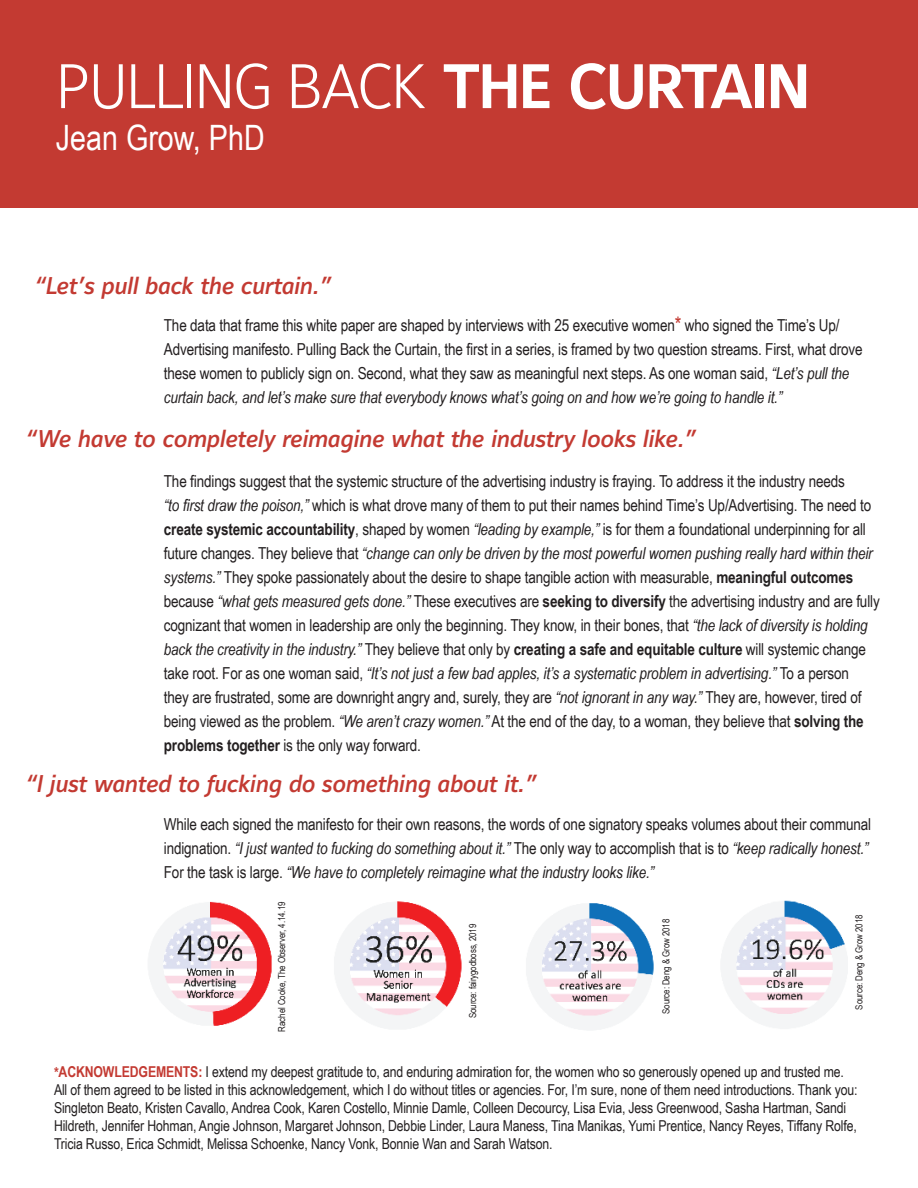
<style>
.page{position:relative;width:918px;height:1188px;background:#fff}
.page>*{position:absolute;margin:0;border:0;box-sizing:border-box;transform-origin:0 0}
.t1{font:300 62.1px "Maurea";letter-spacing:-.03em;color:#fff}
.t2{font:34.95px "Arial Narrow";color:#fff}
.t3{font:italic 500 24px "Maurea";letter-spacing:-.02em;color:#c33a32}
.t4{font:16.5px/24px "Arial Narrow";letter-spacing:-.01em;color:#231f20}
.t5{font:15px/18px "Arial Narrow";letter-spacing:-.01em;color:#231f20}
.t6{font:9.75px "Arial Narrow";letter-spacing:-.01em;color:#231f20}
.s1{font-family:"Maurea Bold Tf";font-weight:400}
.s2{font-size:21px;color:#c33a32}
.s3{font-style:italic}
.s4{font-weight:700}
.s5{font-weight:700;color:#c33a32}
</style>
<div class="page">
<div style="left:0;top:0;width:918px;height:208px;background:#c33a32"></div>
<img style="left:148px;top:901px;width:124px;height:125px">
<img style="left:334px;top:901px;width:128px;height:128px">
<img style="left:526px;top:903px;width:128px;height:127px">
<img style="left:721px;top:900px;width:127px;height:129px">
<div style="left:134px;top:887px;width:30px;height:27px;background:#fff"></div>
<h1 class="t1" style="left:56px;top:52px;width:756px">PULLING BACK <span class="s1">THE CURTAIN</span></h1>
<h2 class="t2" style="left:56px;top:112px;width:210px">Jean Grow, PhD</h2>
<h3 class="t3" style="left:33px;top:272px;width:298px">“Let’s pull back the curtain.”</h3>
<p class="t4" style="left:164px;top:312px;width:700px">The data that frame this white paper are shaped by interviews with 25 executive women<span class="s2">*</span> who signed the Time’s Up/ Advertising manifesto. Pulling Back the Curtain, the first in a series, is framed by two question streams. First, what drove these women to publicly sign on. Second, what they saw as meaningful next steps. As one woman said, <span class="s3">“Let’s pull the curtain back, and let’s make sure that everybody knows what’s going on and how we’re going to handle it.”</span></p>
<h3 class="t3" style="left:24px;top:426px;width:672px">“We have to completely reimagine what the industry looks like.”</h3>
<p class="t4" style="left:164px;top:468px;width:717px">The findings suggest that the systemic structure of the advertising industry is fraying. To address it the industry needs<br><span class="s3">“to first draw the poison,”</span> which is what drove many of them to put their names behind Time’s Up/Advertising. The need to <span class="s4">create systemic accountability</span>, shaped by women <span class="s3">“leading by example,”</span> is for them a foundational underpinning for all future changes. They believe that <span class="s3">“change can only be driven by the most powerful women pushing really hard within their systems.”</span> They spoke passionately about the desire to shape tangible action with measurable, <span class="s4">meaningful outcomes </span>because <span class="s3">“what gets measured gets done.”</span> These executives are <span class="s4">seeking to diversify</span> the advertising industry and are fully cognizant that women in leadership are only the beginning. They know, in their bones, that <span class="s3">“the lack of diversity is holding back the creativity in the industry.”</span> They believe that only by <span class="s4">creating a safe and equitable culture</span> will systemic change take root. For as one woman said, <span class="s3">“It’s not just a few bad apples, it’s a systematic problem in advertising.”</span> To a person<br>they are frustrated, some are downright angry and, surely, they are <span class="s3">“not ignorant in any way.”</span> They are, however, tired of being viewed as the problem. <span class="s3">“We aren’t crazy women.”</span> At the end of the day, to a woman, they believe that <span class="s4">solving the problems together</span> is the only way forward.</p>
<h3 class="t3" style="left:24px;top:770px;width:513px">“I just wanted to fucking do something about it.”</h3>
<p class="t4" style="left:164px;top:812px;width:709px">While each signed the manifesto for their own reasons, the words of one signatory speaks volumes about their communal indignation. <span class="s3">“I just wanted to fucking do something about it.”</span> The only way to accomplish that is to <span class="s3">“keep radically honest.”<br></span>For the task is large. <span class="s3">“We have to completely reimagine what the industry looks like.”</span></p>
<p class="t6" style="left:274px;top:1032px;width:131px;rotate:-90deg">Rachel Cooke, The Observer, 4.14.19</p>
<p class="t6" style="left:465px;top:1018px;width:96px;rotate:-90deg">Source: fairygodboss, 2019</p>
<p class="t6" style="left:659px;top:1014px;width:96px;rotate:-90deg">Source: Deng &amp; Grow 2018</p>
<p class="t6" style="left:852px;top:1010px;width:96px;rotate:-90deg">Source: Deng &amp; Grow 2018</p>
<p class="t5" style="left:54px;top:1062px;width:805px"><span class="s5">*ACKNOWLEDGEMENTS:</span> I extend my deepest gratitude to, and enduring admiration for, the women who so generously opened up and trusted me.<br>All of them agreed to be listed in this acknowledgement, which I do without titles or agencies. For, I’m sure, none of them need introductions. Thank you:<br>Singleton Beato, Kristen Cavallo, Andrea Cook, Karen Costello, Minnie Damle, Colleen Decourcy, Lisa Evia, Jess Greenwood, Sasha Hartman, Sandi Hildreth, Jennifer Hohman, Angie Johnson, Margaret Johnson, Debbie Linder, Laura Maness, Tina Manikas, Yumi Prentice, Nancy Reyes, Tiffany Rolfe, Tricia Russo, Erica Schmidt, Melissa Schoenke, Nancy Vonk, Bonnie Wan and Sarah Watson.</p>
</div>
